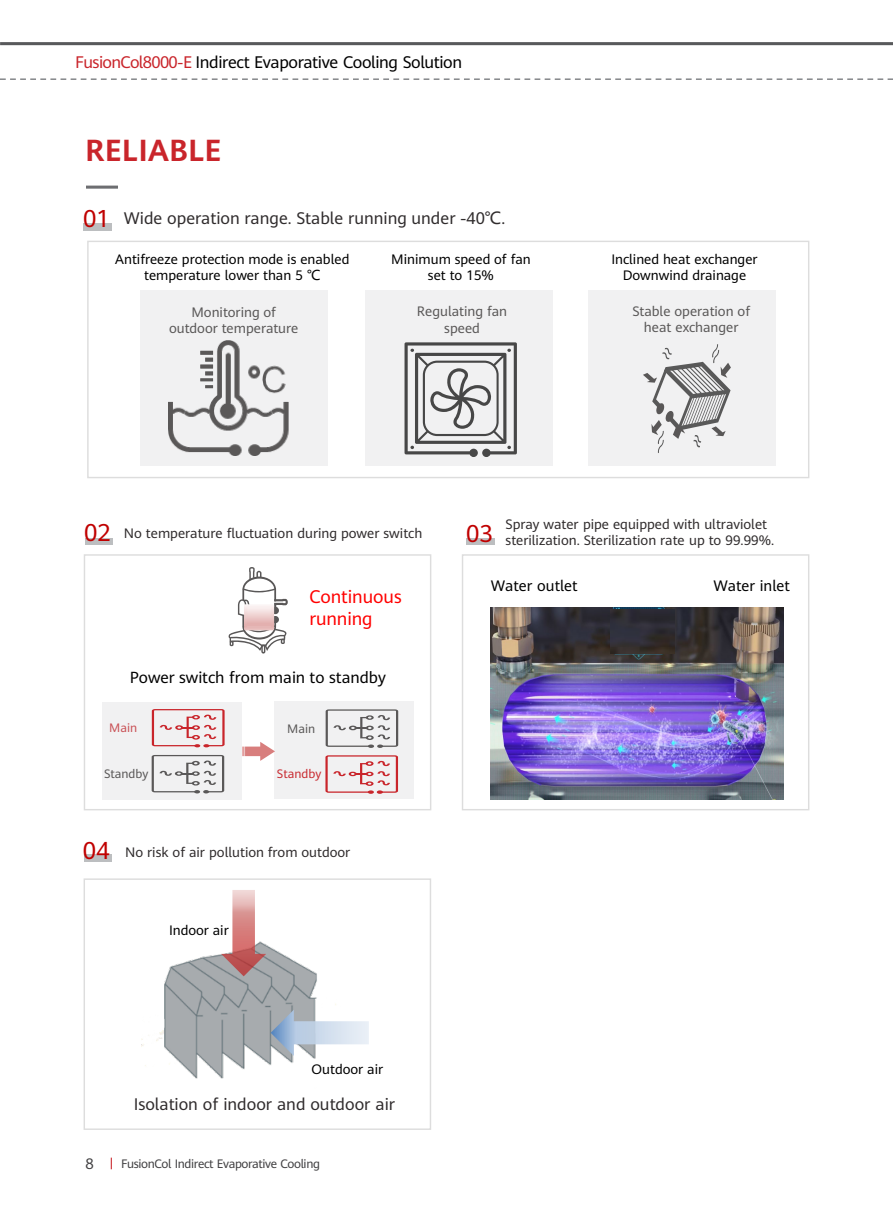
<style>
.page{position:relative;width:893px;height:1212px;background:#fff}
.page>*{position:absolute;margin:0;border:0;box-sizing:border-box;transform-origin:0 0}
.t1{font:700 30px "Huawei Sans";letter-spacing:.01em;color:#c9252b}
.t2{font:24px "Huawei Sans";letter-spacing:.005em;color:#c00000}
.t3{font:18px/21.6px "Huawei Sans";letter-spacing:-.005em;color:#f00}
.t4{font:16.5px "Huawei Sans";color:#302c2d}
.t5{font:16.5px "Huawei Sans";letter-spacing:-.025em;color:#000}
.t6{font:15.9px "Huawei Sans";color:#000}
.t7{font:15px "Huawei Sans";color:#000}
.t8{font:15px "Huawei Sans";color:#414042}
.t9{font:13.5px/16.2px "Huawei Sans";color:#302c2d}
.t10{font:13.5px/16.2px "Huawei Sans";color:#000;text-align:center}
.t11{font:13.5px/16.2px "Huawei Sans";color:#5a5858;text-align:center}
.t12{font:12px "Huawei Sans";letter-spacing:-.03em;color:#414042}
.t13{font:12px "Huawei Sans";color:#5a5858}
.t14{font:12px "Huawei Sans";color:#c92d33}
.t15{font:12px "Huawei Sans";color:#c95156}
.s1{color:#c9252b}
.s2{font-family:"Microsoft Ya Hei"}
</style>
<div class="page">
<hr style="left:0;top:42px;width:892px;height:3px;background:#58595b">
<svg style="left:0;top:78px;width:892px;height:2px"></svg>
<img style="left:141px;top:944px;width:195px;height:135px">
<svg style="left:221px;top:890px;width:45px;height:86px"></svg>
<svg style="left:271px;top:1010px;width:98px;height:46px"></svg>
<div style="left:84px;top:223px;width:28px;height:8px;background:#bcbec0"></div>
<div style="left:87px;top:241px;width:722px;height:237px;border:1px solid #ddd"></div>
<div style="left:84px;top:554px;width:347px;height:256px;border:1px solid #ddd"></div>
<div style="left:85px;top:538px;width:28px;height:7px;background:#bcbec0"></div>
<div style="left:84px;top:878px;width:347px;height:252px;border:1px solid #ddd"></div>
<div style="left:84px;top:855px;width:28px;height:7px;background:#bcbec0"></div>
<div style="left:140px;top:291px;width:187px;height:175px;background:#f1f1f2"></div>
<div style="left:365px;top:291px;width:188px;height:175px;background:#f1f1f2"></div>
<div style="left:587px;top:291px;width:188px;height:175px;background:#f1f1f2"></div>
<svg style="left:404px;top:342px;width:113px;height:115px"></svg>
<img style="left:168px;top:341px;width:160px;height:114px">
<div style="left:102px;top:702px;width:140px;height:97px;background:#f1f1f2"></div>
<div style="left:274px;top:702px;width:140px;height:97px;background:#f1f1f2"></div>
<svg style="left:152px;top:709px;width:72px;height:38px"></svg>
<svg style="left:152px;top:755px;width:72px;height:38px"></svg>
<svg style="left:325px;top:709px;width:73px;height:39px"></svg>
<svg style="left:325px;top:755px;width:73px;height:39px"></svg>
<svg style="left:643px;top:344px;width:87px;height:109px"></svg>
<svg style="left:228px;top:567px;width:60px;height:87px"></svg>
<div style="left:467px;top:538px;width:28px;height:7px;background:#bcbec0"></div>
<div style="left:462px;top:554px;width:347px;height:256px;border:1px solid #ddd"></div>
<img style="left:490px;top:608px;width:293px;height:192px">
<svg style="left:242px;top:742px;width:33px;height:19px"></svg>
<img style="left:610px;top:609px;width:64px;height:45px">
<hr style="left:86px;top:186px;width:32px;height:3px;background:#6d6e71">
<p class="t5" style="left:75px;top:51px;width:388px"><span class="s1">FusionCol8000-E</span> Indirect Evaporative Cooling Solution</p>
<p class="t1" style="left:85px;top:129px;width:138px">RELIABLE</p>
<p class="t2" style="left:83px;top:202px;width:28px">01</p>
<p class="t4" style="left:124px;top:206px;width:383px">Wide operation range. Stable running under -40<span class="s2">℃</span>.</p>
<p class="t10" style="left:115px;top:251px;width:235px">Antifreeze protection mode is enabled temperature lower than 5 <span class="s2">℃</span></p>
<p class="t10" style="left:391px;top:250px;width:141px">Minimum speed of fan set to 15%</p>
<p class="t10" style="left:611px;top:250px;width:148px">Inclined heat exchanger</p>
<p class="t10" style="left:622px;top:267px;width:125px">Downwind drainage</p>
<p class="t11" style="left:169px;top:304px;width:131px">Monitoring of outdoor temperature</p>
<p class="t11" style="left:417px;top:303px;width:92px">Regulating fan speed</p>
<p class="t11" style="left:632px;top:302px;width:119px">Stable operation of heat exchanger</p>
<p class="t2" style="left:84px;top:516px;width:28px">02</p>
<p class="t9" style="left:124px;top:525px;width:300px">No temperature fluctuation during power switch</p>
<p class="t9" style="left:505px;top:516px;width:270px">Spray water pipe equipped with ultraviolet sterilization. Sterilization rate up to 99.99%.</p>
<p class="t2" style="left:466px;top:517px;width:28px">03</p>
<p class="t7" style="left:490px;top:575px;width:88px">Water outlet</p>
<p class="t7" style="left:713px;top:575px;width:78px">Water inlet</p>
<p class="t3" style="left:309px;top:585px;width:94px">Continuous running</p>
<p class="t6" style="left:130px;top:667px;width:257px">Power switch from main to standby</p>
<p class="t15" style="left:109px;top:719px;width:29px">Main</p>
<p class="t13" style="left:104px;top:766px;width:46px">Standby</p>
<p class="t13" style="left:287px;top:720px;width:29px">Main</p>
<p class="t14" style="left:277px;top:765px;width:46px">Standby</p>
<p class="t2" style="left:83px;top:833px;width:28px">04</p>
<p class="t9" style="left:125px;top:844px;width:227px">No risk of air pollution from outdoor</p>
<p class="t10" style="left:169px;top:921px;width:61px">Indoor air</p>
<p class="t10" style="left:311px;top:1061px;width:73px">Outdoor air</p>
<p class="t4" style="left:134px;top:1093px;width:263px">Isolation of indoor and outdoor air</p>
<p class="t8" style="left:86px;top:1153px;width:10px">8</p>
<p class="t12" style="left:121px;top:1155px;width:200px">FusionCol Indirect Evaporative Cooling</p>
</div>
